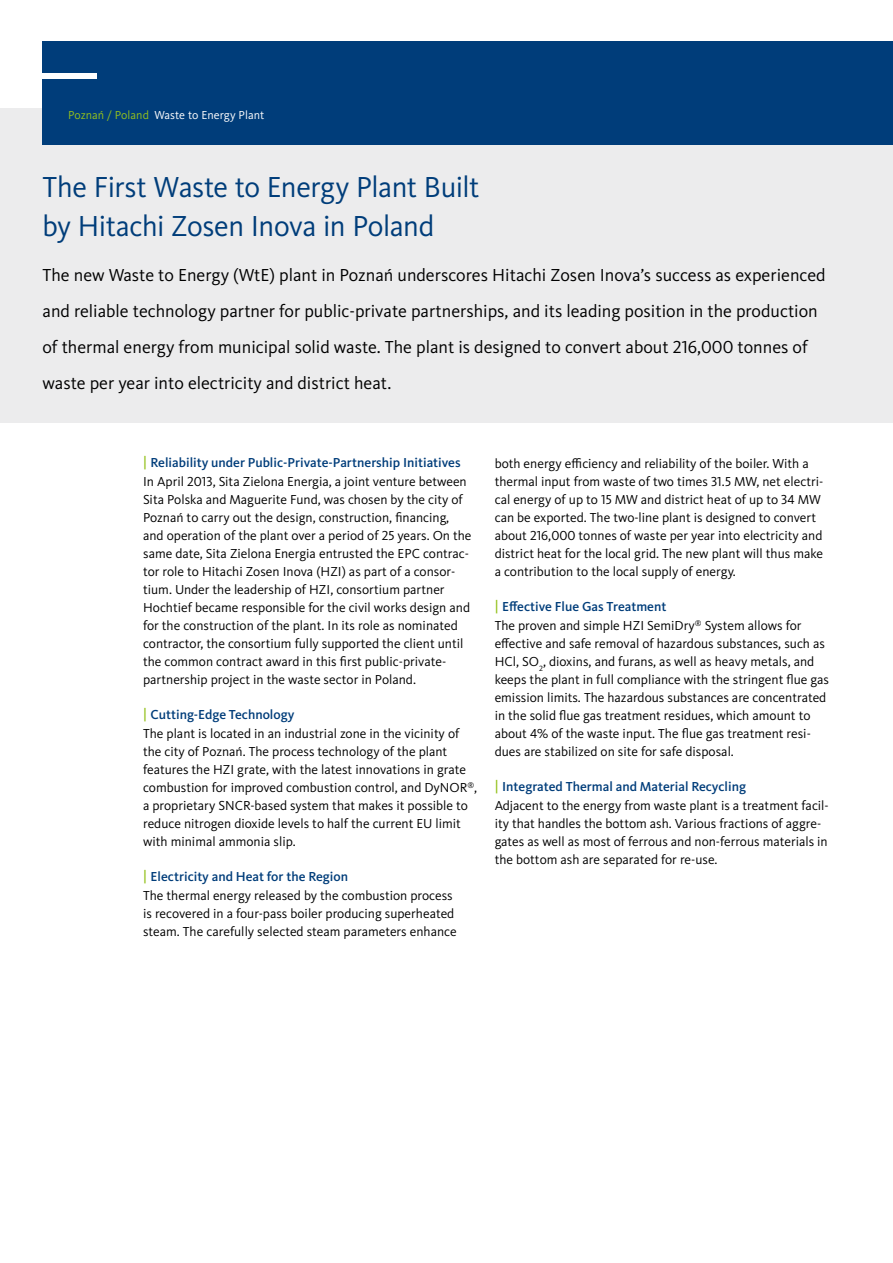
<style>
.page{position:relative;width:893px;height:1263px;background:#fff}
.page>*{position:absolute;margin:0;border:0;box-sizing:border-box;transform-origin:0 0}
.t1{font:30px/39px "Kievit Pro";letter-spacing:-.02em;color:#003d7a}
.t2{font:18px/36px "Kievit Pro";color:#000}
.t3{font:13.5px/18.1px "Kievit Pro";color:#000}
.t4{font:12px "Kievit Pro";letter-spacing:.005em;color:#fff}
.s1{color:#94c11c}
.s2{font-weight:500;color:#94c11c}
.s3{font-weight:500;color:#003d7a}
</style>
<div class="page">
<div style="left:0;top:108px;width:893px;height:315px;background:#ececed"></div>
<div style="left:43px;top:41px;width:850px;height:104px;background:#003d7a"></div>
<div style="left:41px;top:73px;width:56px;height:6px;background:#fff"></div>
<p class="t4" style="left:68px;top:108px;width:198px"><span class="s1">Poznań / Poland</span> Waste to Energy Plant</p>
<h1 class="t1" style="left:43px;top:167px;width:438px">The First Waste to Energy Plant Built by Hitachi Zosen Inova in Poland</h1>
<p class="t2" style="left:43px;top:256px;width:785px">The new Waste to Energy (WtE) plant in Poznań underscores Hitachi Zosen Inova’s success as experienced and reliable technology partner for public-private partnerships, and its leading position in the production of thermal energy from municipal solid waste. The plant is designed to convert about 216,000 tonnes of waste per year into electricity and district heat.</p>
<p class="t3" style="left:143px;top:454px;width:330px"><span class="s2">|</span> <span class="s3">Reliability under Public-Private-Partnership Initiatives </span>In April 2013, Sita Zielona Energia, a joint venture between Sita Polska and Maguerite Fund, was chosen by the city of Poznań to carry out the design, construction, financing, and operation of the plant over a period of 25 years. On the same date, Sita Zielona Energia entrusted the EPC contrac&shy;tor role to Hitachi Zosen Inova (HZI) as part of a consor&shy;tium. Under the leadership of HZI, consortium partner Hochtief became responsible for the civil works design and for the construction of the plant. In its role as nominated contractor, the consortium fully supported the client until the common contract award in this first public-private&shy;partnership project in the waste sector in Poland.</p>
<p class="t3" style="left:143px;top:705px;width:336px"><span class="s2">|</span> <span class="s3">Cutting-Edge Technology<br></span>The plant is located in an industrial zone in the vicinity of the city of Poznań. The process technology of the plant features the HZI grate, with the latest innovations in grate combustion for improved combustion control, and DyNOR<sup>®</sup>, a proprietary SNCR-based system that makes it possible to reduce nitrogen dioxide levels to half the current EU limit with minimal ammonia slip.</p>
<p class="t3" style="left:143px;top:867px;width:315px"><span class="s2">|</span> <span class="s3">Electricity and Heat for the Region<br></span>The thermal energy released by the combustion process is recovered in a four-pass boiler producing superheated steam. The carefully selected steam parameters enhance</p>
<p class="t3" style="left:495px;top:454px;width:330px">both energy efficiency and reliability of the boiler. With a thermal input from waste of two times 31.5 MW, net electri&shy;cal energy of up to 15 MW and district heat of up to 34 MW can be exported. The two-line plant is designed to convert about 216,000 tonnes of waste per year into electricity and district heat for the local grid. The new plant will thus make a contribution to the local supply of energy.</p>
<p class="t3" style="left:495px;top:597px;width:336px"><span class="s2">|</span> <span class="s3">Effective Flue Gas Treatment<br></span>The proven and simple HZI SemiDry<sup>®</sup> System allows for effective and safe removal of hazardous substances, such as HCl, SO<sub>2</sub>, dioxins, and furans, as well as heavy metals, and keeps the plant in full compliance with the stringent flue gas emission limits. The hazardous substances are concentrated in the solid flue gas treatment residues, which amount to about 4% of the waste input. The flue gas treatment resi&shy;dues are stabilized on site for safe disposal.</p>
<p class="t3" style="left:495px;top:777px;width:336px"><span class="s2">|</span> <span class="s3">Integrated Thermal and Material Recycling<br></span>Adjacent to the energy from waste plant is a treatment facil&shy;ity that handles the bottom ash. Various fractions of aggre&shy;gates as well as most of ferrous and non-ferrous materials in the bottom ash are separated for re-use.</p>
</div>
